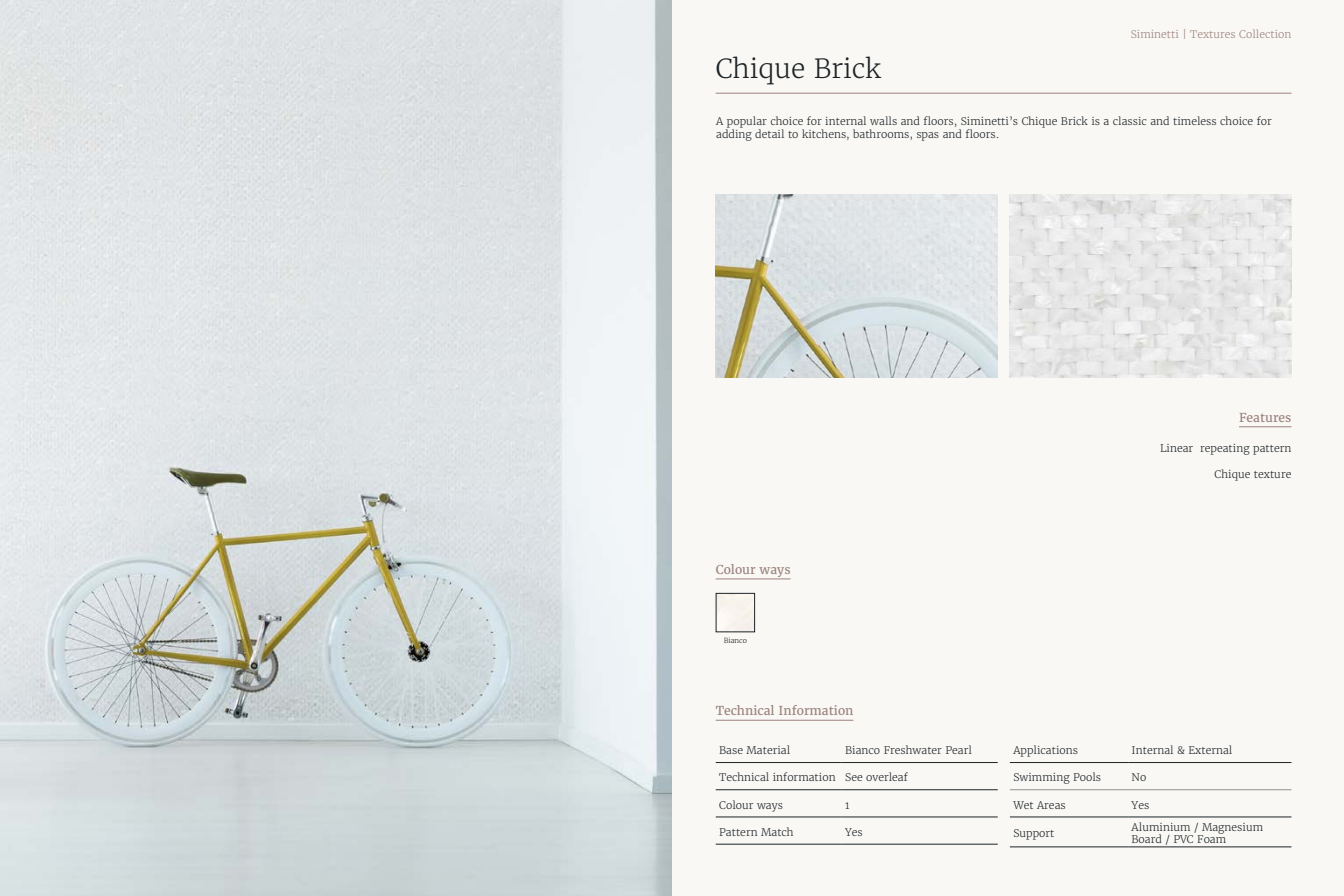
<style>
.page{position:relative;width:1344px;height:896px;background:#faf8f5}
.page>*{position:absolute;margin:0;border:0;box-sizing:border-box;transform-origin:0 0}
.t1{font:300 26.25px "Merriweather";color:#1c2427}
.t2{font:12.25px "Merriweather";color:#9b827c}
.t3{font:300 10.5px/12.6px "Merriweather";color:#1c2427}
.t4{font:300 10.5px "Merriweather";color:#9b827c}
.t5{font:300 7px "Merriweather";color:#1c2427}
</style>
<div class="page">
<img style="left:716px;top:194px;width:282px;height:184px">
<img style="left:1010px;top:194px;width:282px;height:184px">
<hr style="left:716px;top:93px;width:576px;height:1px;background:#9b827c">
<hr style="left:1239px;top:426px;width:52px;height:1px;background:#9b827c">
<img style="left:0;top:0;width:672px;height:896px">
<hr style="left:716px;top:578px;width:75px;height:1px;background:#9b827c">
<hr style="left:716px;top:720px;width:137px;height:1px;background:#9b827c">
<hr style="left:716px;top:762px;width:126px;height:1px;background:#1c2427">
<hr style="left:842px;top:762px;width:156px;height:1px;background:#1c2427">
<hr style="left:716px;top:790px;width:126px;height:1px;background:#1c2427">
<hr style="left:842px;top:790px;width:156px;height:1px;background:#1c2427">
<hr style="left:716px;top:817px;width:126px;height:1px;background:#1c2427">
<hr style="left:842px;top:817px;width:156px;height:1px;background:#1c2427">
<hr style="left:716px;top:844px;width:126px;height:1px;background:#1c2427">
<hr style="left:842px;top:844px;width:156px;height:1px;background:#1c2427">
<hr style="left:1010px;top:762px;width:118px;height:1px;background:#1c2427">
<hr style="left:1128px;top:762px;width:163px;height:1px;background:#1c2427">
<hr style="left:1010px;top:817px;width:118px;height:1px;background:#1c2427">
<hr style="left:1128px;top:817px;width:163px;height:1px;background:#1c2427">
<hr style="left:1010px;top:847px;width:118px;height:1px;background:#1c2427">
<hr style="left:1128px;top:847px;width:163px;height:1px;background:#1c2427">
<hr style="left:1010px;top:790px;width:118px;height:1px;background:#8e9293">
<hr style="left:1128px;top:790px;width:163px;height:1px;background:#8e9293">
<div style="left:716px;top:593px;width:39px;height:39px;border:1px solid #1c2427"></div>
<p class="t4" style="left:1131px;top:28px;width:162px">Siminetti | Textures Collection</p>
<h1 class="t1" style="left:716px;top:53px;width:167px">Chique Brick</h1>
<p class="t3" style="left:716px;top:115px;width:557px">A popular choice for internal walls and floors, Siminetti’s Chique Brick is a classic and timeless choice for adding detail to kitchens, bathrooms, spas and floors.</p>
<p class="t2" style="left:1239px;top:409px;width:54px">Features</p>
<p class="t2" style="left:716px;top:562px;width:76px">Colour ways</p>
<p class="t5" style="left:724px;top:637px;width:25px">Bianco</p>
<p class="t2" style="left:716px;top:703px;width:139px">Technical Information</p>
<p class="t3" style="left:719px;top:744px;width:73px">Base Material</p>
<p class="t3" style="left:845px;top:744px;width:128px">Bianco Freshwater Pearl</p>
<p class="t3" style="left:719px;top:771px;width:190px">Technical information See overleaf</p>
<p class="t3" style="left:719px;top:799px;width:65px">Colour ways</p>
<p class="t3" style="left:845px;top:799px;width:6px">1</p>
<p class="t3" style="left:719px;top:826px;width:76px">Pattern Match</p>
<p class="t3" style="left:845px;top:826px;width:19px">Yes</p>
<p class="t3" style="left:1160px;top:442px;width:133px">Linear repeating pattern</p>
<p class="t3" style="left:1215px;top:468px;width:78px">Chique texture</p>
<p class="t3" style="left:1013px;top:744px;width:66px">Applications</p>
<p class="t3" style="left:1132px;top:744px;width:102px">Internal &amp; External</p>
<p class="t3" style="left:1013px;top:771px;width:89px">Swimming Pools</p>
<p class="t3" style="left:1132px;top:771px;width:16px">No</p>
<p class="t3" style="left:1013px;top:799px;width:54px">Wet Areas</p>
<p class="t3" style="left:1132px;top:799px;width:19px">Yes</p>
<p class="t3" style="left:1013px;top:827px;width:43px">Support</p>
<p class="t3" style="left:1132px;top:821px;width:133px">Aluminium / Magnesium<br>Board / PVC Foam</p>
</div>
